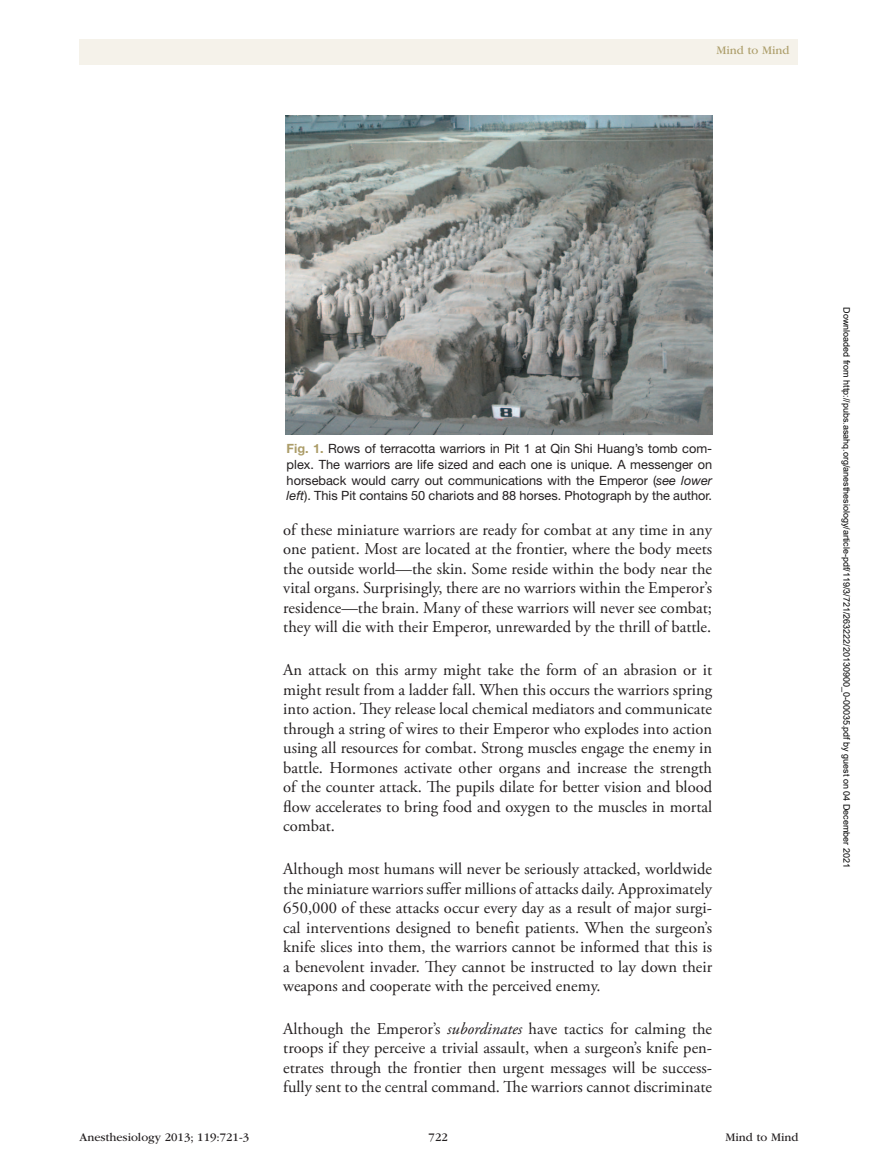
<style>
.page{position:relative;width:878px;height:1175px;background:#fff}
.page>*{position:absolute;margin:0;border:0;box-sizing:border-box;transform-origin:0 0}
.t1{font:16.5px/19.5px "Adobe Garamond Pro";color:#231f20;text-align:justify}
.t2{font:12.75px/15.8px "Helvetica Neue LT Std";color:#231f20;text-align:justify}
.t3{font:12px "ITC Garamond Std";color:#231f20}
.t4{font:12px "ITC Garamond Std";color:#ac9d69}
.t5{font:9px "Arial";color:#000}
.s1{font-weight:700;color:#ac9d69}
.s2{font-style:italic}
</style>
<div class="page">
<div style="left:79px;top:39px;width:718px;height:25px;background:#f5f2ea"></div>
<img style="left:286px;top:116px;width:426px;height:319px">
<p class="t4" style="left:716px;top:44px;width:74px">Mind to Mind</p>
<p class="t2" style="left:286px;top:440px;width:427px"><span class="s1">Fig. 1.</span> Rows of terracotta warriors in Pit 1 at Qin Shi Huang’s tomb com&shy;plex. The warriors are life sized and each one is unique. A messenger on horseback would carry out communications with the Emperor (<span class="s2">see lower left</span>). This Pit contains 50 chariots and 88 horses. Photograph by the author.</p>
<p class="t1" style="left:283px;top:520px;width:430px">of these miniature warriors are ready for combat at any time in any one patient. Most are located at the frontier, where the body meets the outside world—the skin. Some reside within the body near the vital organs. Surprisingly, there are no warriors within the Emperor’s residence—the brain. Many of these warriors will never see combat; they will die with their Emperor, unrewarded by the thrill of battle.</p>
<p class="t1" style="left:283px;top:661px;width:430px">An attack on this army might take the form of an abrasion or it might result from a ladder fall. When this occurs the warriors spring into action. They release local chemical mediators and communicate through a string of wires to their Emperor who explodes into action using all resources for combat. Strong muscles engage the enemy in battle. Hormones activate other organs and increase the strength of the counter attack. The pupils dilate for better vision and blood flow accelerates to bring food and oxygen to the muscles in mortal combat.</p>
<p class="t1" style="left:283px;top:859px;width:430px">Although most humans will never be seriously attacked, worldwide the miniature warriors suffer millions of attacks daily. Approximately 650,000 of these attacks occur every day as a result of major surgi&shy;cal interventions designed to benefit patients. When the surgeon’s knife slices into them, the warriors cannot be informed that this is a benevolent invader. They cannot be instructed to lay down their weapons and cooperate with the perceived enemy.</p>
<p class="t1" style="left:283px;top:1019px;width:430px">Although the Emperor’s <span class="s2">subordinates</span> have tactics for calming the troops if they perceive a trivial assault, when a surgeon’s knife pen&shy;etrates through the frontier then urgent messages will be success&shy;fully sent to the central command. The warriors cannot discriminate</p>
<p class="t3" style="left:80px;top:1130px;width:171px">Anesthesiology 2013; 119:721-3</p>
<p class="t3" style="left:428px;top:1130px;width:21px">722</p>
<p class="t3" style="left:725px;top:1130px;width:74px">Mind to Mind</p>
<p class="t5" style="left:850px;top:307px;width:562px;rotate:90deg">Downloaded from http://pubs.asahq.org/anesthesiology/article-pdf/119/3/721/263222/20130900_0-00035.pdf by guest on 04 December 2021</p>
</div>
